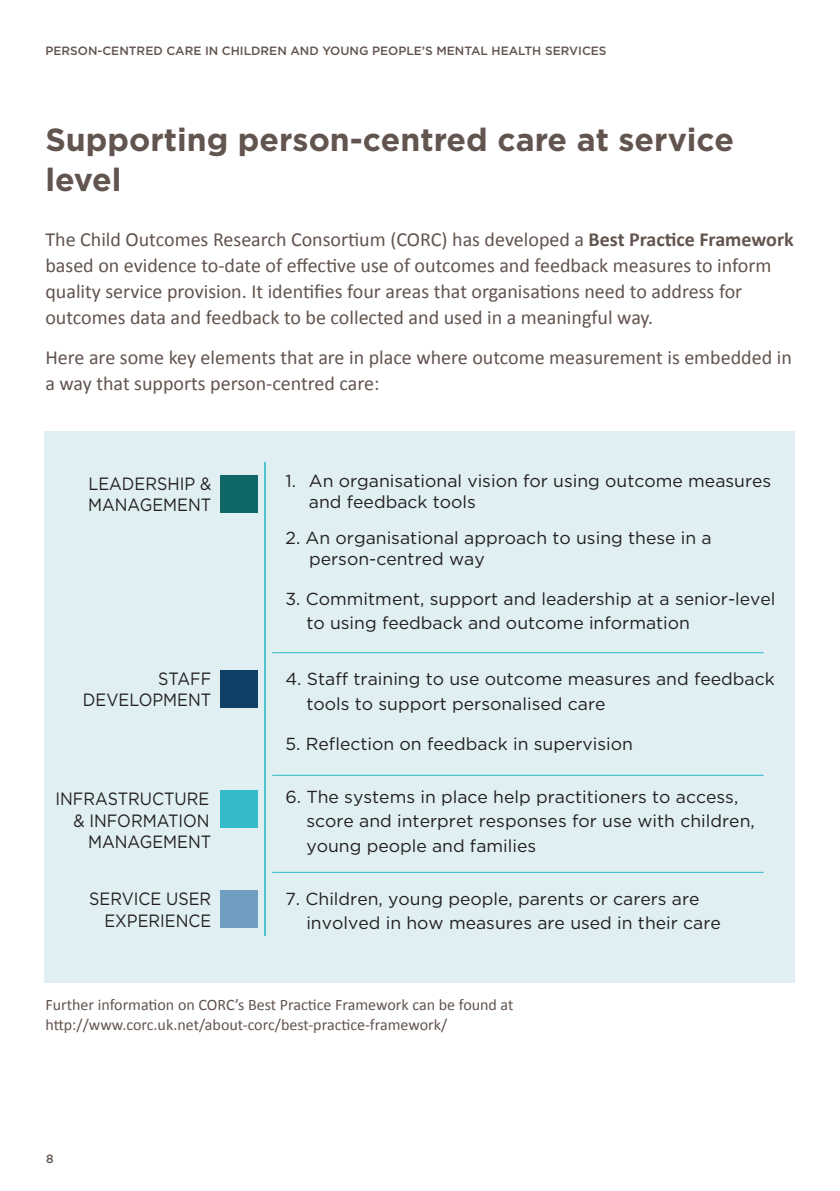
<style>
.page{position:relative;width:840px;height:1191px;background:#fff}
.page>*{position:absolute;margin:0;border:0;box-sizing:border-box;transform-origin:0 0}
.t1{font:700 32px/40px "Gotham";color:#62544e}
.t2{font:20px/26px "Calibri";color:#62544e}
.t3{font:17.8px/21.4px "Gotham";color:#231f20;text-align:right;scale:.91 1}
.t4{font:17.4px/24.6px "Gotham";color:#231f20}
.t5{font:16px/20px "Calibri";color:#62544e}
.t6{font:500 12px "Gotham";color:#62544e}
.s1{font-weight:700}
</style>
<div class="page">
<div style="left:44px;top:432px;width:750px;height:551px;background:#dfeff2"></div>
<hr style="left:272px;top:652px;width:491px;height:1px;background:#35bbc8">
<hr style="left:272px;top:774px;width:491px;height:2px;background:#35bbc8">
<hr style="left:272px;top:872px;width:491px;height:1px;background:#35bbc8">
<hr style="left:264px;top:462px;width:2px;height:473px;background:#35bbc8">
<div style="left:220px;top:890px;width:37px;height:37px;background:#709ec1"></div>
<div style="left:220px;top:475px;width:37px;height:37px;background:#106767"></div>
<div style="left:220px;top:670px;width:37px;height:37px;background:#0f4065"></div>
<div style="left:220px;top:790px;width:37px;height:37px;background:#35bbc8"></div>
<p class="t6" style="left:45px;top:43px;width:562px">PERSON-CENTRED CARE IN CHILDREN AND YOUNG PEOPLE’S MENTAL HEALTH SERVICES</p>
<p class="t1" style="left:45px;top:119px;width:689px">Supporting person-centred care at service level</p>
<p class="t2" style="left:45px;top:226px;width:749px">The Child Outcomes Research Consortium (CORC) has developed a <span class="s1">Best Practice Framework </span>based on evidence to-date of effective use of outcomes and feedback measures to inform quality service provision. It identifies four areas that organisations need to address for outcomes data and feedback to be collected and used in a meaningful way.</p>
<p class="t2" style="left:45px;top:344px;width:747px">Here are some key elements that are in place where outcome measurement is embedded in a way that supports person-centred care:</p>
<p class="t3" style="left:88px;top:473px;width:137px;text-align:left">LEADERSHIP &amp;<br>MANAGEMENT</p>
<p class="t4" style="left:309px;top:470px;width:464px;line-height:20.8px;text-indent:-23px">1. An organisational vision for using outcome measures and feedback tools</p>
<p class="t4" style="left:309px;top:527px;width:404px;line-height:20.8px;text-indent:-24px">2. An organisational approach to using these in a person-centred way</p>
<p class="t3" style="left:83px;top:668px;width:142px">STAFF<br>DEVELOPMENT</p>
<p class="t4" style="left:306px;top:586px;width:470px;text-indent:-21px">3. Commitment, support and leadership at a senior-level to using feedback and outcome information</p>
<p class="t4" style="left:306px;top:666px;width:469px;text-indent:-21px">4. Staff training to use outcome measures and feedback tools to support personalised care</p>
<p class="t4" style="left:285px;top:731px;width:349px">5. Reflection on feedback in supervision</p>
<p class="t3" style="left:55px;top:788px;width:173px">INFRASTRUCTURE &amp; INFORMATION<br>MANAGEMENT</p>
<p class="t4" style="left:306px;top:784px;width:449px;text-indent:-21px">6. The systems in place help practitioners to access, score and interpret responses for use with children, young people and families</p>
<p class="t3" style="left:89px;top:888px;width:135px">SERVICE USER<br>EXPERIENCE</p>
<p class="t4" style="left:306px;top:886px;width:416px;text-indent:-21px">7. Children, young people, parents or carers are involved in how measures are used in their care</p>
<p class="t5" style="left:45px;top:994px;width:469px">Further information on CORC’s Best Practice Framework can be found at http://www.corc.uk.net/about-corc/best-practice-framework/</p>
<p class="t6" style="left:46px;top:1150px;width:9px">8</p>
</div>
